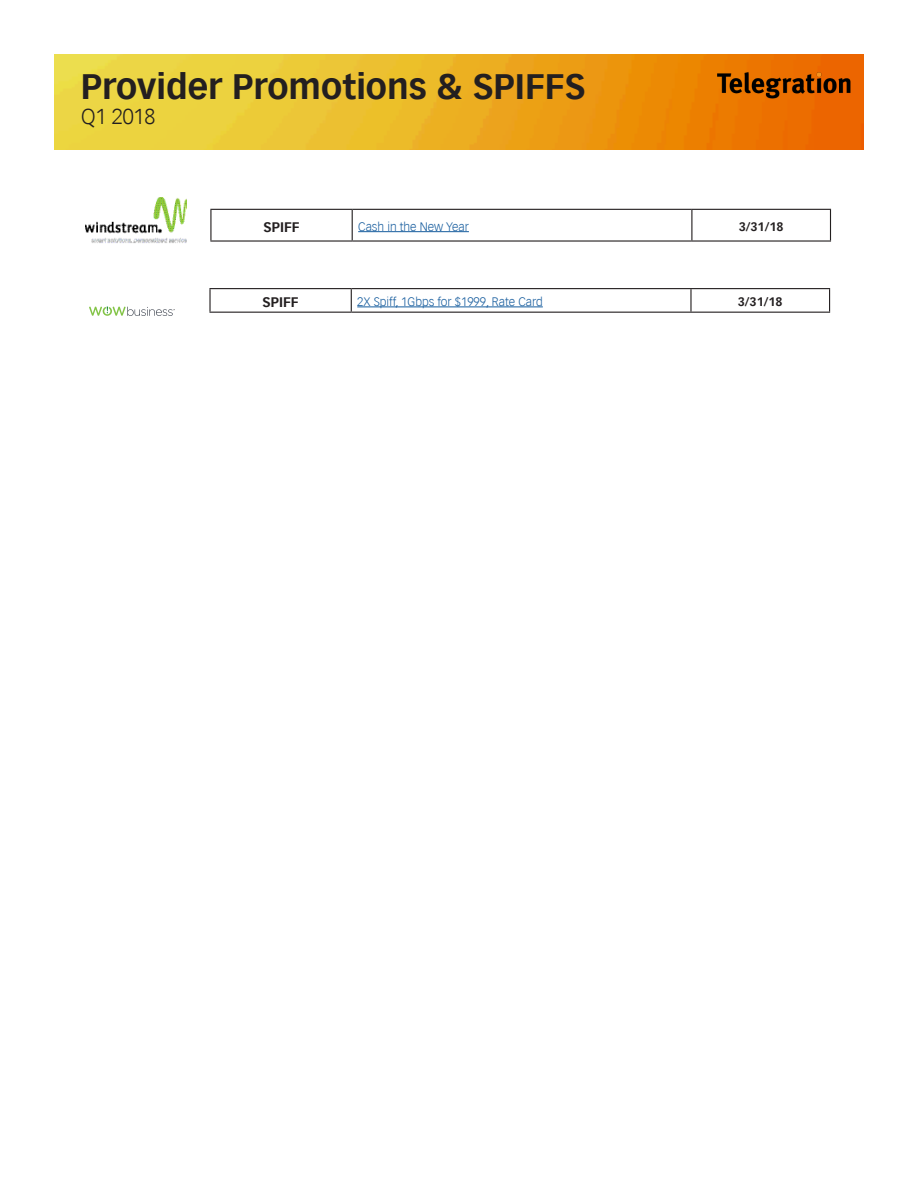
<style>
.page{position:relative;width:918px;height:1188px;background:#fff}
.page>*{position:absolute;margin:0;border:0;box-sizing:border-box;transform-origin:0 0}
.t1{font:700 34.5px "Vectora LH";color:#231f20}
.t2{font:300 21px "Vectora LH";color:#231f20}
.Body_B75{font:700 13.5px "Vectora LH";color:#231f20}
.Body_B75-2{font:300 12px "Vectora LH";color:#175d9e}
.Body_B75-3{font:700 12px "Vectora LH";color:#231f20}
</style>
<div class="page">
<img style="left:54px;top:54px;width:810px;height:95px">
<img style="left:702px;top:54px;width:162px;height:56px">
<img style="left:85px;top:198px;width:102px;height:45px">
<hr style="left:210px;top:209px;width:142px;height:1px;background:#231f20">
<hr style="left:210px;top:210px;width:1px;height:30px;background:#231f20">
<hr style="left:352px;top:209px;width:340px;height:1px;background:#231f20">
<hr style="left:352px;top:210px;width:1px;height:30px;background:#231f20">
<hr style="left:692px;top:209px;width:139px;height:1px;background:#231f20">
<hr style="left:691px;top:210px;width:1px;height:30px;background:#231f20">
<hr style="left:830px;top:210px;width:1px;height:30px;background:#231f20">
<hr style="left:210px;top:240px;width:142px;height:2px;background:#231f20">
<hr style="left:352px;top:240px;width:340px;height:2px;background:#231f20">
<hr style="left:692px;top:240px;width:139px;height:2px;background:#231f20">
<hr style="left:358px;top:231px;width:111px;height:1px;background:#175d9e">
<svg style="left:89px;top:307px;width:86px;height:9px"></svg>
<hr style="left:209px;top:288px;width:142px;height:1px;background:#231f20">
<hr style="left:209px;top:289px;width:2px;height:23px;background:#231f20">
<hr style="left:351px;top:288px;width:340px;height:1px;background:#231f20">
<svg style="left:351px;top:289px;width:1px;height:23px"></svg>
<hr style="left:691px;top:288px;width:139px;height:1px;background:#231f20">
<hr style="left:690px;top:289px;width:2px;height:23px;background:#231f20">
<svg style="left:829px;top:289px;width:1px;height:23px"></svg>
<hr style="left:209px;top:312px;width:142px;height:1px;background:#231f20">
<hr style="left:351px;top:312px;width:340px;height:1px;background:#231f20">
<hr style="left:691px;top:312px;width:139px;height:1px;background:#231f20">
<hr style="left:357px;top:307px;width:186px;height:1px;background:#175d9e">
<p class="t1" style="left:81px;top:66px;width:506px">Provider Promotions &amp; SPIFFS</p>
<p class="t2" style="left:81px;top:104px;width:76px">Q1 2018</p>
<p class="Body_B75" style="left:264px;top:219px;width:37px">SPIFF</p>
<p class="Body_B75-2" style="left:358px;top:220px;width:112px">Cash in the New Year</p>
<p class="Body_B75-3" style="left:739px;top:219px;width:46px">3/31/18</p>
<p class="Body_B75" style="left:263px;top:294px;width:37px">SPIFF</p>
<p class="Body_B75-2" style="left:357px;top:295px;width:187px">2X Spiff, 1Gbps for $1999, Rate Card</p>
<p class="Body_B75-3" style="left:738px;top:295px;width:46px">3/31/18</p>
</div>
